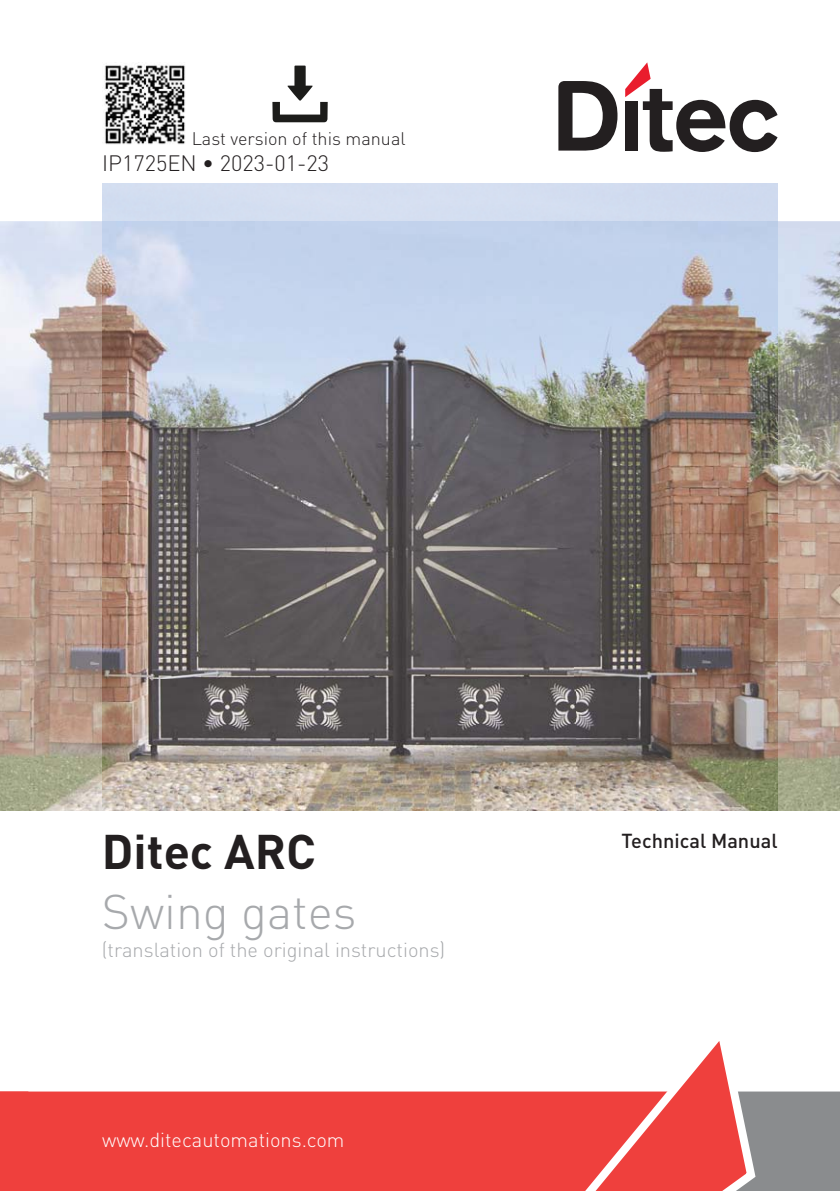
<style>
.page{position:relative;width:840px;height:1191px;background:#fff}
.page>*{position:absolute;margin:0;border:0;box-sizing:border-box;transform-origin:0 0}
.t1{font:300 48px "DIN Pro";color:#a7a9ac}
.t2{font:700 48px "DIN Pro";color:#231f20}
.t3{font:300 22px "DIN Pro";color:#231f20}
.t4{font:300 20px "DIN Pro";color:#a7a9ac}
.t5{font:300 20px "DIN Pro";color:#fff}
.t6{font:500 20px "DIN Pro";color:#231f20}
.t7{font:300 18px "DIN Pro";color:#231f20}
</style>
<div class="page">
<div style="left:28px;top:1091px;width:493px;height:100px;background:#ef403d"></div>
<svg style="left:521px;top:1041px;width:318px;height:150px"></svg>
<div style="left:0;top:1091px;width:28px;height:100px;background:#ef403d"></div>
<img style="left:0;top:221px;width:102px;height:590px">
<img style="left:777px;top:221px;width:62px;height:590px">
<img style="left:102px;top:184px;width:675px;height:627px">
<svg style="left:558px;top:81px;width:59px;height:70px"></svg>
<svg style="left:625px;top:62px;width:152px;height:90px"></svg>
<img style="left:104px;top:62px;width:81px;height:83px">
<svg style="left:272px;top:66px;width:55px;height:56px"></svg>
<p class="t7" style="left:191px;top:132px;width:215px">Last version of this manual</p>
<p class="t3" style="left:102px;top:156px;width:228px">IP1725EN • 2023-01-23</p>
<h1 class="t2" style="left:102px;top:824px;width:215px">Ditec ARC</h1>
<h1 class="t1" style="left:102px;top:895px;width:256px">Swing gates</h1>
<p class="t4" style="left:102px;top:943px;width:345px">(translation of the original instructions)</p>
<p class="t5" style="left:102px;top:1133px;width:244px">www.ditecautomations.com</p>
<p class="t6" style="left:621px;top:833px;width:157px">Technical Manual</p>
</div>
